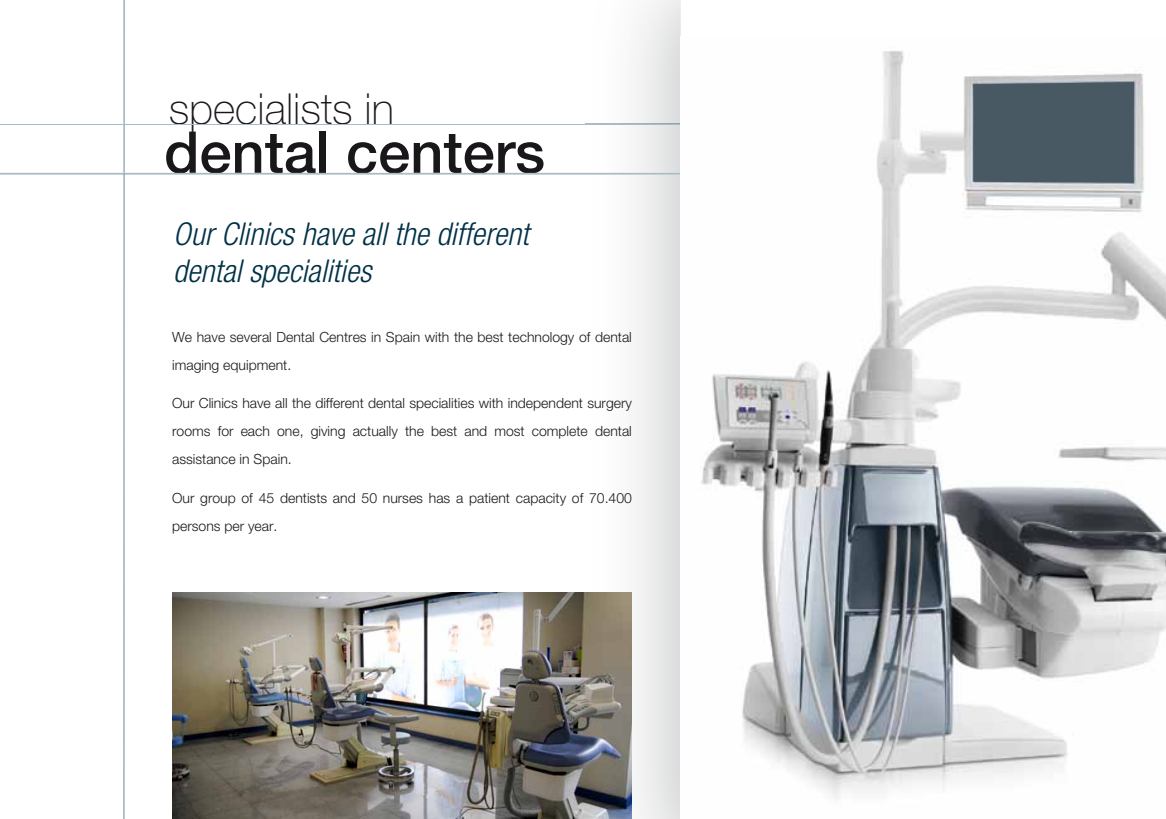
<style>
.page{position:relative;width:1166px;height:819px;background:#fff}
.page>*{position:absolute;margin:0;border:0;box-sizing:border-box;transform-origin:0 0}
.t1{font:500 57.75px "Helvetica Neue LT Std";color:#1a171b}
.t2{font:100 42.88px "Helvetica Neue LT Std";color:#1a171b}
.t3{font:italic 300 condensed 31.5px/37.8px "Helvetica Neue LT Std";color:#003146}
.t4{font:300 14px/28px "Helvetica Neue LT Std";color:#1a171b}
</style>
<div class="page">
<hr style="left:123px;top:0;width:2px;height:124px;background:#a9bbc4">
<hr style="left:123px;top:124px;width:2px;height:49px;background:#a9bbc4">
<hr style="left:123px;top:174px;width:2px;height:645px;background:#a9bbc4">
<img style="left:172px;top:592px;width:460px;height:227px">
<svg style="left:0;top:173px;width:680px;height:1px"></svg>
<hr style="left:0;top:124px;width:680px;height:1px;background:#a9bbc4">
<img style="left:701px;top:51px;width:465px;height:748px">
<div style="left:973px;top:82px;width:160px;height:101px;background:#495964"></div>
<h2 class="t2" style="left:169px;top:84px;width:227px">specialists in</h2>
<h1 class="t1" style="left:164px;top:118px;width:382px">dental centers</h1>
<h3 class="t3" style="left:173px;top:215px;width:357px">Our Clinics have all the different dental specialities</h3>
<p class="t4" style="left:172px;top:322px;width:461px">We have several Dental Centres in Spain with the best technology of dental imaging equipment.</p>
<p class="t4" style="left:172px;top:389px;width:461px;text-align:justify">Our Clinics have all the different dental specialities with independent surgery rooms for each one, giving actually the best and most complete dental assistance in Spain.</p>
<p class="t4" style="left:172px;top:483px;width:461px">Our group of 45 dentists and 50 nurses has a patient capacity of 70.400 persons per year.</p>
</div>
